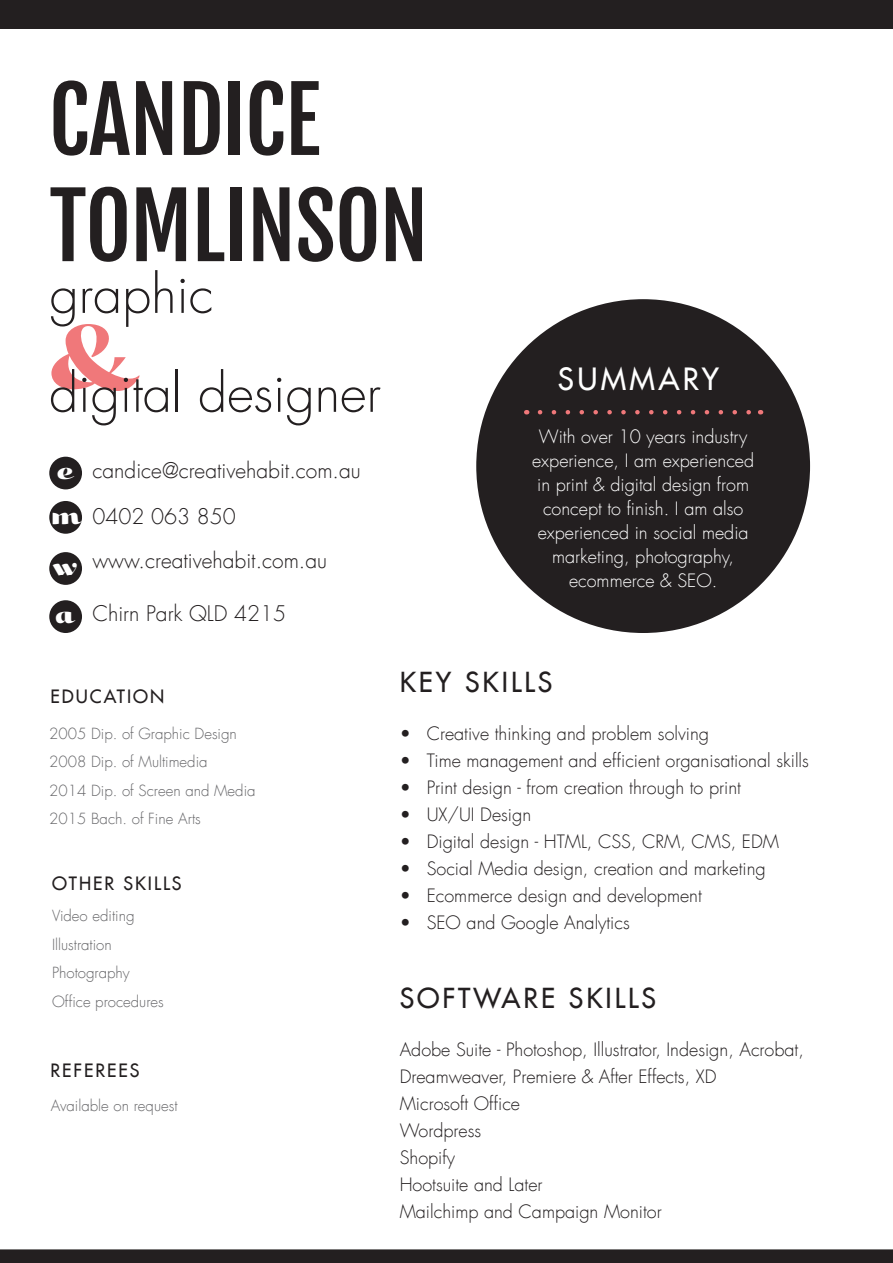
<style>
.page{position:relative;width:893px;height:1263px;background:#fff}
.page>*{position:absolute;margin:0;border:0;box-sizing:border-box;transform-origin:0 0}
.t1{font:108px "Kari Display Pro";color:#f0787a}
.t2{font:88.5px/106.2px "Fjalla One";letter-spacing:-.01em;color:#231f20}
.t3{font:300 51.9px/99px "Futura LT";color:#231f20}
.t4{font:30px "Futura LT";letter-spacing:.11em;color:#fff}
.t5{font:27px "Futura LT";letter-spacing:.11em;color:#231f20}
.t6{font:26.4px/44.2px "Kari Display Pro";color:#fff}
.t7{font:300 21px/46.2px "Futura LT";color:#231f20}
.t8{font:300 18px/27px "Futura LT";color:#231f20}
.t9{font:300 18px/24px "Futura LT";color:#fff;text-align:center}
.t10{font:18px "Futura LT";letter-spacing:.11em;color:#231f20}
.t11{font:300 15px "Futura LT";color:#666669}
</style>
<div class="page">
<div style="left:49px;top:457px;width:33px;height:32px;background:#231f20;border-radius:50%"></div>
<div style="left:49px;top:501px;width:33px;height:33px;background:#231f20;border-radius:50%"></div>
<div style="left:49px;top:552px;width:33px;height:33px;background:#231f20;border-radius:50%"></div>
<div style="left:49px;top:600px;width:33px;height:33px;background:#231f20;border-radius:50%"></div>
<div style="left:476px;top:299px;width:334px;height:334px;background:#231f20;border-radius:50%"></div>
<div style="left:0;top:0;width:893px;height:29px;background:#231f20"></div>
<svg style="left:0;top:1249px;width:893px;height:14px;background:#292526"></svg>
<svg style="left:540px;top:410px;width:211px;height:4px"></svg>
<h2 class="t2" style="left:49px;top:67px;width:380px">CANDICE<br>TOMLINSON</h2>
<h3 class="t3" style="left:49px;top:246px;width:333px">graphic<br>digital designer</h3>
<h1 class="t1" style="left:49px;top:285px;width:92px">&amp;</h1>
<h3 class="t6" style="left:53px;top:450px;width:31px">e m</h3>
<h3 class="t6" style="left:53px;top:543px;width:25px;line-height:48.2px">w a</h3>
<p class="t7" style="left:93px;top:448px;width:270px">candice@creativehabit.com.au<br>0402 063 850</p>
<p class="t7" style="left:93px;top:538px;width:236px">www.creativehabit.com.au</p>
<p class="t7" style="left:93px;top:591px;width:195px">Chirn Park QLD 4215</p>
<h3 class="t4" style="left:558px;top:360px;width:163px">SUMMARY</h3>
<p class="t9" style="left:532px;top:425px;width:224px">With over 10 years industry experience, I am experienced in print &amp; digital design from concept to finish. I am also experienced in social media marketing, photography, ecommerce &amp; SEO.</p>
<p class="t10" style="left:51px;top:684px;width:115px">EDUCATION</p>
<p class="t11" style="left:49px;top:724px;width:189px">2005 Dip. of Graphic Design</p>
<p class="t11" style="left:49px;top:752px;width:160px">2008 Dip. of Multimedia</p>
<p class="t11" style="left:49px;top:781px;width:208px">2014 Dip. of Screen and Media</p>
<p class="t11" style="left:49px;top:809px;width:153px">2015 Bach. of Fine Arts</p>
<p class="t10" style="left:52px;top:871px;width:131px">OTHER SKILLS</p>
<p class="t11" style="left:52px;top:907px;width:84px">Video editing</p>
<p class="t11" style="left:52px;top:935px;width:61px">Illustration</p>
<p class="t11" style="left:52px;top:964px;width:79px">Photography</p>
<p class="t11" style="left:52px;top:992px;width:113px">Office procedures</p>
<p class="t10" style="left:51px;top:1058px;width:91px">REFEREES</p>
<p class="t11" style="left:51px;top:1096px;width:128px">Available on request</p>
<p class="t5" style="left:400px;top:665px;width:154px">KEY SKILLS</p>
<p class="t8" style="left:400px;top:721px;width:311px">• Creative thinking and problem solving</p>
<p class="t8" style="left:400px;top:748px;width:411px">• Time management and efficient organisational skills</p>
<p class="t8" style="left:400px;top:775px;width:343px">• Print design - from creation through to print</p>
<p class="t8" style="left:400px;top:802px;width:133px">• UX/UI Design</p>
<p class="t8" style="left:400px;top:829px;width:381px">• Digital design - HTML, CSS, CRM, CMS, EDM</p>
<p class="t8" style="left:400px;top:856px;width:367px">• Social Media design, creation and marketing</p>
<p class="t8" style="left:400px;top:883px;width:304px">• Ecommerce design and development</p>
<p class="t8" style="left:400px;top:910px;width:232px">• SEO and Google Analytics</p>
<p class="t5" style="left:400px;top:980px;width:258px">SOFTWARE SKILLS</p>
<p class="t8" style="left:400px;top:1036px;width:406px">Adobe Suite - Photoshop, Illustrator, Indesign, Acrobat,<br>Dreamweaver, Premiere &amp; After Effects, XD</p>
<p class="t8" style="left:400px;top:1090px;width:122px">Microsoft Office</p>
<p class="t8" style="left:400px;top:1117px;width:83px">Wordpress</p>
<p class="t8" style="left:400px;top:1144px;width:57px">Shopify</p>
<p class="t8" style="left:400px;top:1171px;width:144px">Hootsuite and Later</p>
<p class="t8" style="left:400px;top:1198px;width:263px">Mailchimp and Campaign Monitor</p>
</div>
